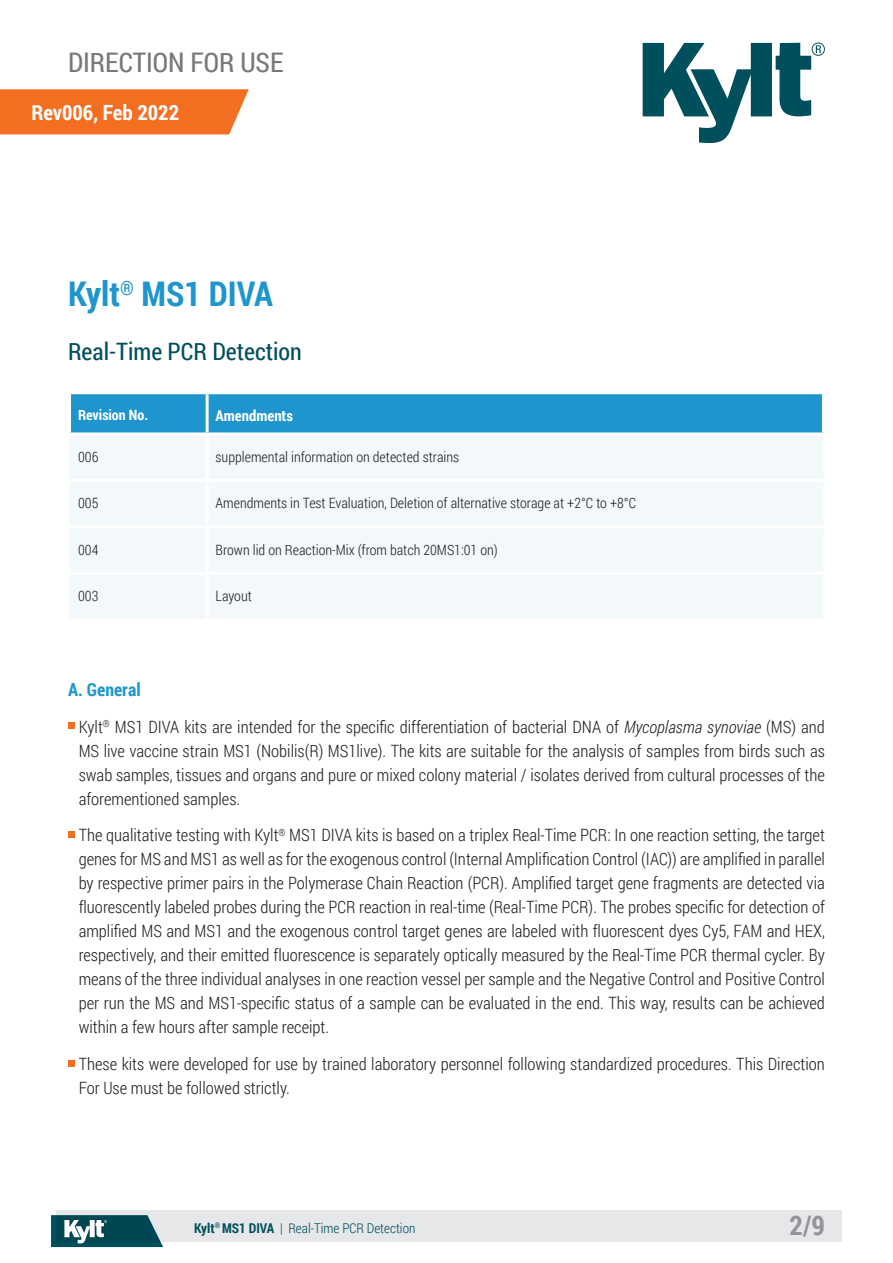
<style>
.page{position:relative;width:893px;height:1263px;background:#fff}
.page>*{position:absolute;margin:0;border:0;box-sizing:border-box;transform-origin:0 0}
.Headline_Produkt_cya{font:700 33.9px "Roboto Condensed";color:#1e96cd}
.Headline_oben_grau{font:27px "Roboto Condensed";color:#76787b}
.t1{font:700 27px "Roboto Condensed";color:#939598}
.Produkt_Subline{font:24px "Roboto Condensed";color:#004f5d}
.Produkt_Subline-2{font:700 21px "Roboto Condensed";color:#fff}
.Zwischenüberschrift{font:700 18px "Roboto Condensed";color:#1e96cd}
.Fließtext_englisch{font:300 16.95px/24px "Roboto Condensed";color:#231f20;text-align:justify}
.Kylt_Tabelleninhalt{font:700 15px "Roboto Condensed";color:#fff}
.Kylt_Tabelleninhalt-2{font:300 14.25px "Roboto Condensed";color:#231f20}
.Kylt_Tabelleninhalt-3{font:700 14.25px "Roboto Condensed";color:#fff}
.t2{font:300 13.5px "Roboto Condensed";color:#004f5d}
.s1{font-style:italic}
.s2{font-weight:700}
</style>
<div class="page">
<div style="left:56px;top:1210px;width:786px;height:32px;background:#e6e7e9"></div>
<svg style="left:51px;top:1215px;width:112px;height:32px;background:#346d78"></svg>
<div style="left:68px;top:722px;width:6px;height:7px;background:#f36e21"></div>
<svg style="left:68px;top:831px;width:6px;height:6px"></svg>
<svg style="left:68px;top:1060px;width:6px;height:6px"></svg>
<svg style="left:643px;top:43px;width:182px;height:100px"></svg>
<div style="left:71px;top:394px;width:751px;height:38px;background:#1e96cd"></div>
<div style="left:70px;top:436px;width:753px;height:182px;background:#f3f8fb"></div>
<hr style="left:70px;top:479px;width:137px;height:3px;background:#fff">
<hr style="left:207px;top:479px;width:616px;height:3px;background:#fff">
<hr style="left:70px;top:525px;width:137px;height:3px;background:#fff">
<hr style="left:207px;top:525px;width:616px;height:3px;background:#fff">
<hr style="left:70px;top:572px;width:137px;height:3px;background:#fff">
<hr style="left:207px;top:572px;width:616px;height:3px;background:#fff">
<hr style="left:206px;top:394px;width:3px;height:38px;background:#fff">
<hr style="left:206px;top:435px;width:3px;height:44px;background:#fff">
<hr style="left:206px;top:482px;width:3px;height:43px;background:#fff">
<hr style="left:206px;top:528px;width:3px;height:44px;background:#fff">
<hr style="left:206px;top:575px;width:3px;height:43px;background:#fff">
<div style="left:0;top:89px;width:249px;height:45px;background:#f36e21"></div>
<p class="Headline_oben_grau" style="left:68px;top:44px;width:217px">DIRECTION FOR USE</p>
<p class="Produkt_Subline-2" style="left:31px;top:97px;width:149px">Rev006, Feb 2022</p>
<p class="Headline_Produkt_cya" style="left:68px;top:270px;width:206px">Kylt<sup>®</sup> MS1 DIVA</p>
<p class="Produkt_Subline" style="left:68px;top:335px;width:235px">Real-Time PCR Detection</p>
<p class="Kylt_Tabelleninhalt-3" style="left:78px;top:405px;width:72px">Revision No.</p>
<p class="Kylt_Tabelleninhalt" style="left:216px;top:405px;width:79px">Amendments</p>
<p class="Kylt_Tabelleninhalt-2" style="left:78px;top:447px;width:22px">006</p>
<p class="Kylt_Tabelleninhalt-2" style="left:216px;top:447px;width:245px">supplemental information on detected strains</p>
<p class="Kylt_Tabelleninhalt-2" style="left:78px;top:493px;width:22px">005</p>
<p class="Kylt_Tabelleninhalt-2" style="left:216px;top:493px;width:422px">Amendments in Test Evaluation, Deletion of alternative storage at +2°C to +8°C</p>
<p class="Kylt_Tabelleninhalt-2" style="left:78px;top:540px;width:22px">004</p>
<p class="Kylt_Tabelleninhalt-2" style="left:216px;top:540px;width:284px">Brown lid on Reaction-Mix (from batch 20MS1:01 on)</p>
<p class="Kylt_Tabelleninhalt-2" style="left:78px;top:586px;width:22px">003</p>
<p class="Kylt_Tabelleninhalt-2" style="left:216px;top:586px;width:38px">Layout</p>
<p class="Zwischenüberschrift" style="left:68px;top:677px;width:74px">A. General</p>
<p class="Fließtext_englisch" style="left:79px;top:714px;width:748px">Kylt<sup>®</sup> MS1 DIVA kits are intended for the specific differentiation of bacterial DNA of <span class="s1">Mycoplasma synoviae</span> (MS) and MS live vaccine strain MS1 (Nobilis(R) MS1live). The kits are suitable for the analysis of samples from birds such as swab samples, tissues and organs and pure or mixed colony material / isolates derived from cultural processes of the aforementioned samples.</p>
<p class="Fließtext_englisch" style="left:79px;top:823px;width:748px">The qualitative testing with Kylt<sup>®</sup> MS1 DIVA kits is based on a triplex Real-Time PCR: In one reaction setting, the target genes for MS and MS1 as well as for the exogenous control (Internal Amplification Control (IAC)) are amplified in parallel by respective primer pairs in the Polymerase Chain Reaction (PCR). Amplified target gene fragments are detected via fluorescently labeled probes during the PCR reaction in real-time (Real-Time PCR). The probes specific for detection of amplified MS and MS1 and the exogenous control target genes are labeled with fluorescent dyes Cy5, FAM and HEX, respectively, and their emitted fluorescence is separately optically measured by the Real-Time PCR thermal cycler. By means of the three individual analyses in one reaction vessel per sample and the Negative Control and Positive Control per run the MS and MS1-specific status of a sample can be evaluated in the end. This way, results can be achieved within a few hours after sample receipt.</p>
<p class="Fließtext_englisch" style="left:79px;top:1051px;width:748px">These kits were developed for use by trained laboratory personnel following standardized procedures. This Direction<br>For Use must be followed strictly.</p>
<p class="t2" style="left:194px;top:1218px;width:223px"><span class="s2">Kylt</span><sup>®</sup> <span class="s2">MS1 DIVA</span> | Real-Time PCR Detection</p>
<h2 class="t1" style="left:789px;top:1206px;width:37px">2/9</h2>
</div>
